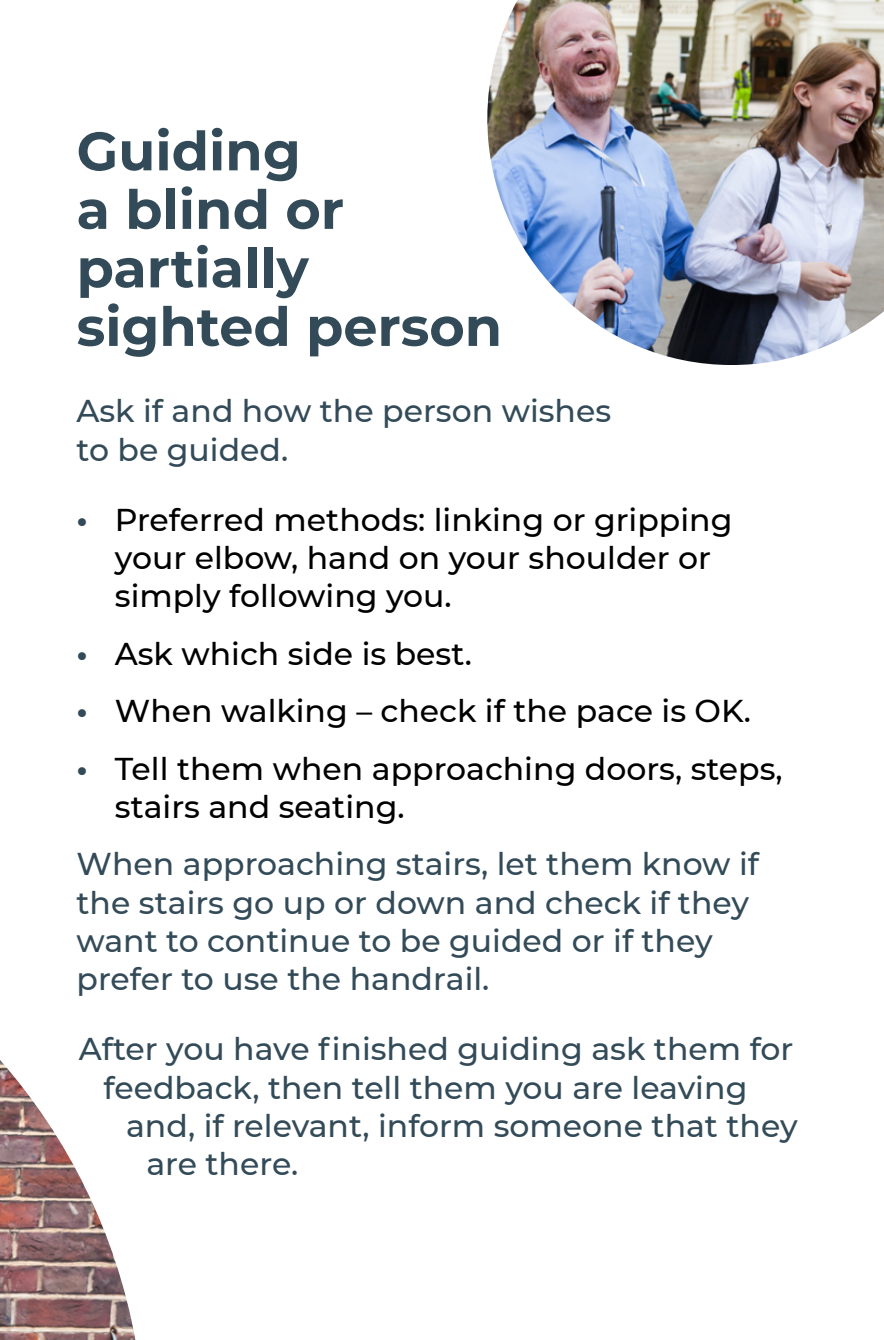
<style>
.page{position:relative;width:884px;height:1340px;background:#fff}
.page>*{position:absolute;margin:0;border:0;box-sizing:border-box;transform-origin:0 0}
.Heading_1{font:700 54px/58.5px "Montserrat";color:#334b58}
.Body_text{font:500 31.5px/38.2px "Montserrat";color:#334b58}
.Body_text_bullets{font:500 31.5px/38.2px "Montserrat";color:#000}
.s1{font-weight:700;color:#334b58}
</style>
<div class="page">
<img style="left:0;top:1060px;width:135px;height:279px">
<img style="left:487px;top:0;width:396px;height:365px">
<h2 class="Heading_1" style="left:77px;top:119px;width:427px">Guiding<br>a blind or partially sighted person</h2>
<p class="Body_text" style="left:77px;top:391px;width:536px">Ask if and how the person wishes to be guided.</p>
<p class="Body_text_bullets" style="left:115px;top:499px;width:619px;text-indent:-38px"><span class="s1">•</span> Preferred methods: linking or gripping your elbow, hand on your shoulder or simply following you.</p>
<p class="Body_text_bullets" style="left:77px;top:633px;width:396px"><span class="s1">•</span> Ask which side is best.</p>
<p class="Body_text_bullets" style="left:77px;top:690px;width:675px"><span class="s1">•</span> When walking – check if the pace is OK.</p>
<p class="Body_text_bullets" style="left:115px;top:748px;width:669px;text-indent:-38px"><span class="s1">•</span> Tell them when approaching doors, steps, stairs and seating.</p>
<p class="Body_text" style="left:77px;top:843px;width:683px">When approaching stairs, let them know if the stairs go up or down and check if they want to continue to be guided or if they prefer to use the handrail.</p>
<p class="Body_text" style="left:79px;top:1028px;width:716px">After you have finished guiding ask them for</p>
<p class="Body_text" style="left:104px;top:1067px;width:645px">feedback, then tell them you are leaving</p>
<p class="Body_text" style="left:126px;top:1105px;width:673px">and, if relevant, inform someone that they</p>
<p class="Body_text" style="left:146px;top:1143px;width:153px">are there.</p>
</div>
